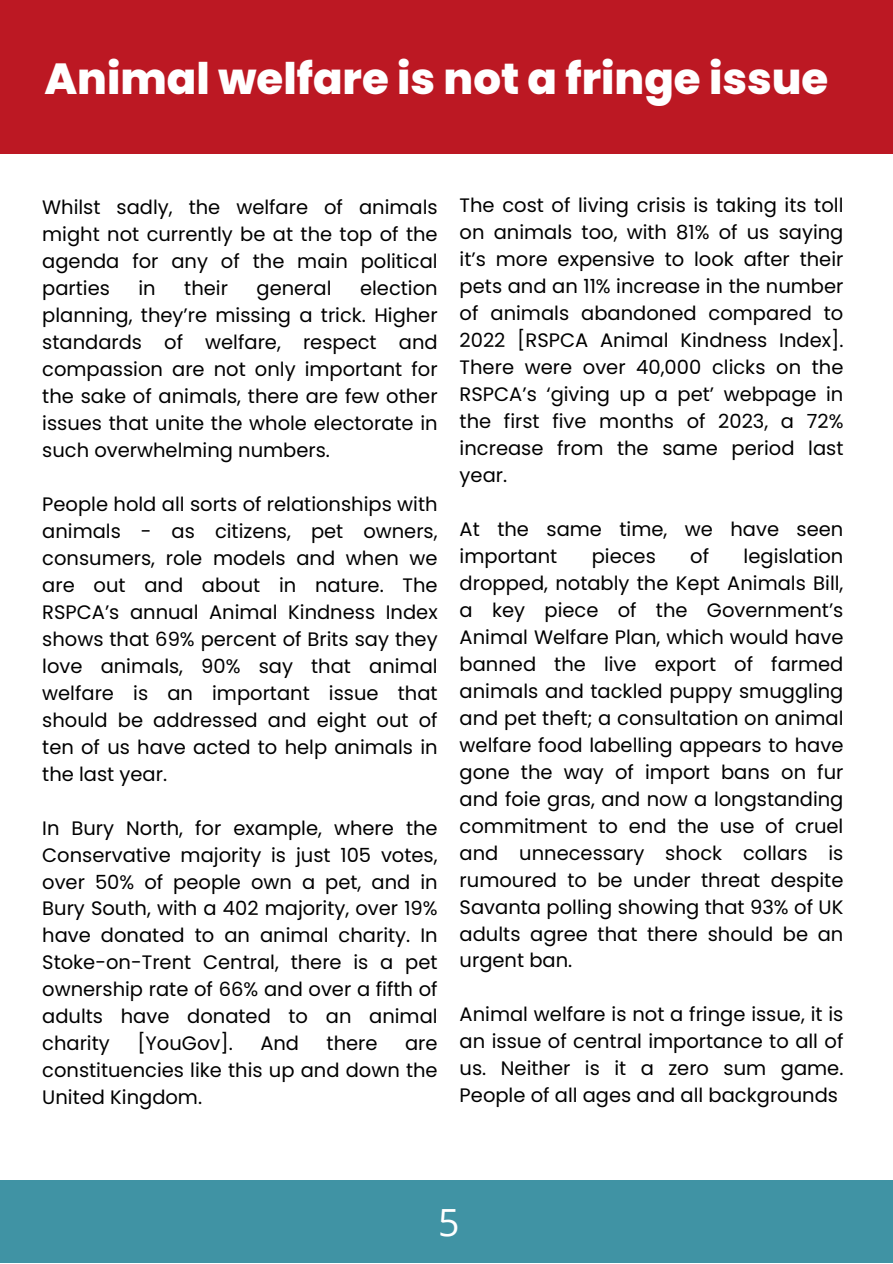
<style>
.page{position:relative;width:893px;height:1264px;background:#fff}
.page>*{position:absolute;margin:0;border:0;box-sizing:border-box;transform-origin:0 0}
.t1{font:800 43.5px "Poppins";color:#fff}
.t2{font:37.5px "Open Sans";color:#fff}
.t3{font:19.5px/27px "Poppins";color:#000;text-align:justify}
</style>
<div class="page">
<div style="left:0;top:0;width:892px;height:154px;background:#bc1823"></div>
<div style="left:0;top:1179px;width:892px;height:82px;background:#4093a4"></div>
<p class="t1" style="left:44px;top:49px;width:785px">Animal welfare is not a fringe issue</p>
<p class="t3" style="left:42px;top:193px;width:397px">Whilst sadly, the welfare of animals might not currently be at the top of the agenda for any of the main political parties</p>
<p class="t3" style="left:42px;top:274px;width:397px;text-indent:318px">election planning, they’re missing a trick. Higher standards of welfare, respect and compassion are not only important for the sake of animals, there are few other issues that unite the whole electorate in such overwhelming numbers.</p>
<p class="t3" style="left:42px;top:490px;width:397px">People hold all sorts of relationships with animals - as citizens, pet owners, consumers, role models and when we are out and about in nature. The RSPCA’s annual Animal Kindness Index shows that 69% percent of Brits say they love animals, 90% say that animal welfare is an important issue that should be addressed and eight out of ten of us have acted to help animals in the last year.</p>
<p class="t3" style="left:42px;top:814px;width:397px">In Bury North, for example, where the Conservative majority is just 105 votes, over 50% of people own a pet, and in Bury South, with a 402 majority, over 19% have donated to an animal charity. In Stoke-on-Trent Central, there is a pet ownership rate of 66% and over a fifth of adults have donated to an animal charity</p>
<p class="t3" style="left:138px;top:274px;width:19px">in</p>
<p class="t3" style="left:184px;top:274px;width:45px">their</p>
<p class="t3" style="left:256px;top:274px;width:77px">general</p>
<p class="t3" style="left:137px;top:1030px;width:97px">[YouGov].</p>
<p class="t3" style="left:260px;top:1030px;width:40px">And</p>
<p class="t3" style="left:326px;top:1030px;width:52px">there</p>
<p class="t3" style="left:42px;top:1030px;width:397px;text-indent:363px">are constituencies like this up and down the United Kingdom.</p>
<p class="t3" style="left:459px;top:191px;width:385px">The cost of living crisis is taking its toll on animals too, with 81% of us saying it’s more expensive to look after their pets and an 11% increase in the number of animals abandoned compared to 2022 [RSPCA Animal Kindness Index].<br>There were over 40,000 clicks on the RSPCA’s ‘giving up a pet’ webpage in the first five months of 2023, a 72% increase from the same period last year.</p>
<p class="t3" style="left:459px;top:515px;width:385px">At the same time, we have seen important</p>
<p class="t3" style="left:591px;top:542px;width:66px">pieces</p>
<p class="t3" style="left:690px;top:542px;width:20px">of</p>
<p class="t3" style="left:459px;top:542px;width:385px;text-indent:284px">legislation dropped, notably the Kept Animals Bill, a key piece of the Government’s Animal Welfare Plan, which would have banned the live export of farmed animals and tackled puppy smuggling and pet theft; a consultation on animal welfare food labelling appears to have gone the way of import bans on fur and foie gras, and now a longstanding commitment to end the use of cruel and unnecessary shock collars is rumoured to be under threat despite Savanta polling showing that 93% of UK adults agree that there should be an urgent ban.</p>
<p class="t3" style="left:459px;top:1001px;width:385px">Animal welfare is not a fringe issue, it is an issue of central importance to all of us. Neither is it a zero sum game.<br>People of all ages and all backgrounds</p>
<p class="t2" style="left:438px;top:1195px;width:23px">5</p>
</div>
